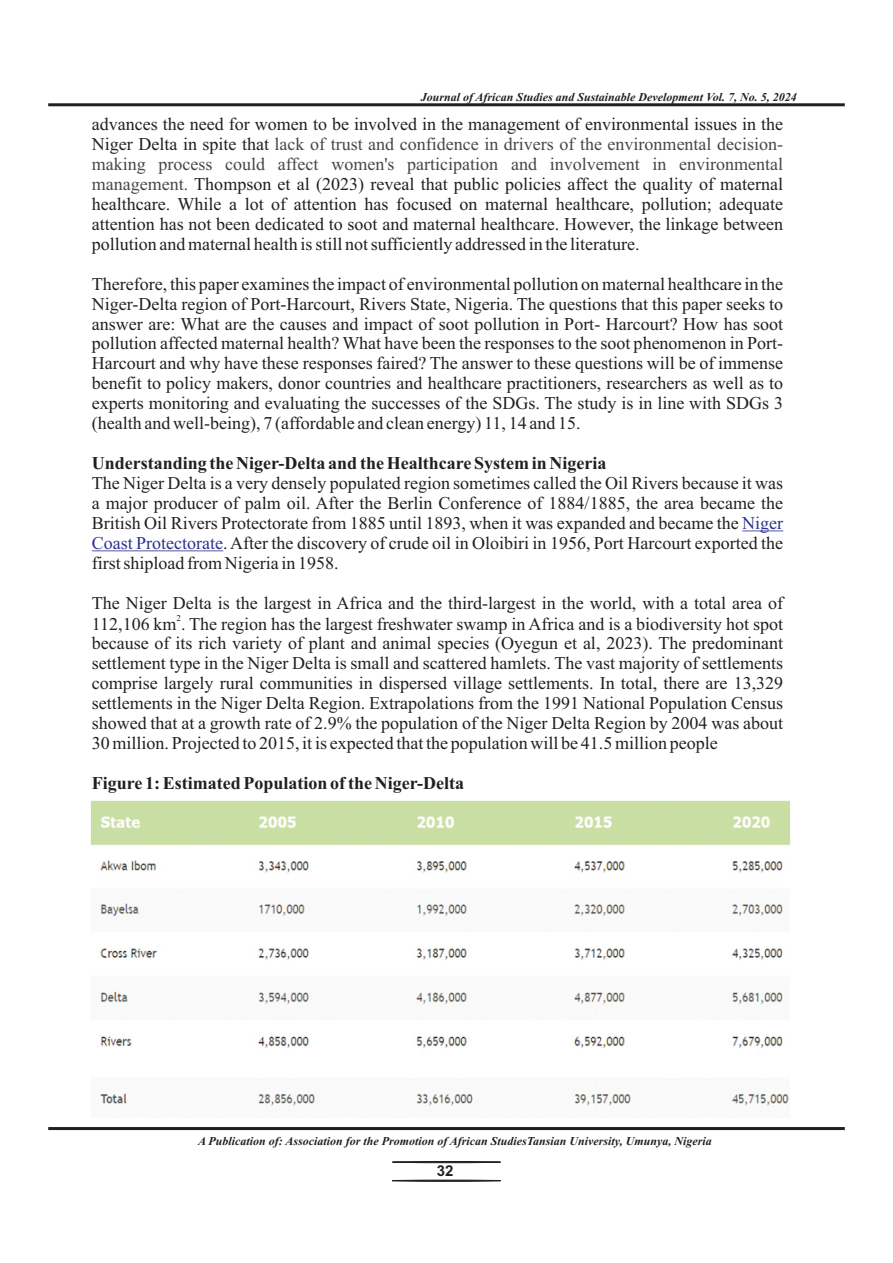
<style>
.page{position:relative;width:893px;height:1263px;background:#fff}
.page>*{position:absolute;margin:0;border:0;box-sizing:border-box;transform-origin:0 0}
.t1{font:18px/20px "Times New Roman";color:#231f20;text-align:justify}
.t2{font:700 18px "Times New Roman";color:#231f20}
.t3{font:18px "Times New Roman";color:#464748}
.t4{font:700 15px "Arial";color:#231f20}
.t5{font:italic 700 12px "Times New Roman";color:#231f20}
.t6{font:9px "Times New Roman";color:#231f20}
.s1{color:#464748}
.s2{color:#2d3291}
</style>
<div class="page">
<div style="left:392px;top:1180px;width:109px;height:1px;background:#231f20;border:1px solid #231f20;border-radius:50%"></div>
<div style="left:392px;top:1161px;width:109px;height:2px;background:#231f20;border:1px solid #231f20;border-radius:50%"></div>
<hr style="left:48px;top:1127px;width:797px;height:3px;background:#231f20">
<hr style="left:48px;top:103px;width:797px;height:3px;background:#231f20">
<hr style="left:742px;top:530px;width:41px;height:1px;background:#2d3291">
<hr style="left:92px;top:550px;width:131px;height:1px;background:#2d3291">
<img style="left:90px;top:801px;width:700px;height:305px">
<p class="t5" style="left:421px;top:93px;width:377px">Journal of African Studies and Sustainable Development Vol. 7, No. 5, 2024</p>
<p class="t1" style="left:92px;top:116px;width:693px">advances the need for women to be involved in the management of environmental issues in the<br>Niger Delta in spite that <span class="s1">lack of trust and confidence in drivers of the environmental decision-</span></p>
<p class="t1" style="left:92px;top:176px;width:693px"><span class="s1">management.</span> Thompson et al (2023) reveal that public policies affect the quality of maternal healthcare. While a lot of attention has focused on maternal healthcare, pollution; adequate attention has not been dedicated to soot and maternal healthcare. However, the linkage between pollution and maternal health is still not sufficiently addressed in the literature.</p>
<p class="t1" style="left:92px;top:275px;width:693px">Therefore, this paper examines the impact of environmental pollution on maternal healthcare in the Niger-Delta region of Port-Harcourt, Rivers State, Nigeria. The questions that this paper seeks to answer are: What are the causes and impact of soot pollution in Port- Harcourt? How has soot pollution affected maternal health? What have been the responses to the soot phenomenon in Port-Harcourt and why have these responses faired? The answer to these questions will be of immense benefit to policy makers, donor countries and healthcare practitioners, researchers as well as to experts monitoring and evaluating the successes of the SDGs. The study is in line with SDGs 3 (health and well-being), 7 (affordable and clean energy) 11, 14 and 15.</p>
<p class="t2" style="left:92px;top:457px;width:516px">Understanding the Niger-Delta and the Healthcare System in Nigeria</p>
<p class="t1" style="left:92px;top:475px;width:693px">The Niger Delta is a very densely populated region sometimes called the Oil Rivers because it was a major producer of palm oil. After the Berlin Conference of 1884/1885, the area became the British Oil Rivers Protectorate from 1885 until 1893, when it was expanded and became the <span class="s2">Niger Coast Protectorate</span>. After the discovery of crude oil in Oloibiri in 1956, Port Harcourt exported the first shipload from Nigeria in 1958.</p>
<p class="t1" style="left:92px;top:594px;width:693px">The Niger Delta is the largest in Africa and the third-largest in the world, with a total area of</p>
<p class="t6" style="left:177px;top:614px;width:6px">2</p>
<p class="t1" style="left:92px;top:615px;width:693px">112,106 km . The region has the largest freshwater swamp in Africa and is a biodiversity hot spot because of its rich variety of plant and animal species (Oyegun et al, 2023). The predominant settlement type in the Niger Delta is small and scattered hamlets. The vast majority of settlements comprise largely rural communities in dispersed village settlements. In total, there are 13,329 settlements in the Niger Delta Region. Extrapolations from the 1991 National Population Census showed that at a growth rate of 2.9% the population of the Niger Delta Region by 2004 was about 30 million. Projected to 2015, it is expected that the population will be 41.5 million people</p>
<p class="t2" style="left:92px;top:777px;width:374px">Figure 1: Estimated Population of the Niger-Delta</p>
<p class="t3" style="left:92px;top:158px;width:693px">making process could affect women's participation and involvement in environmental</p>
<p class="t5" style="left:198px;top:1137px;width:515px">A Publication of: Association for the Promotion of African StudiesTansian University, Umunya, Nigeria</p>
<p class="t4" style="left:437px;top:1165px;width:18px">32</p>
</div>
